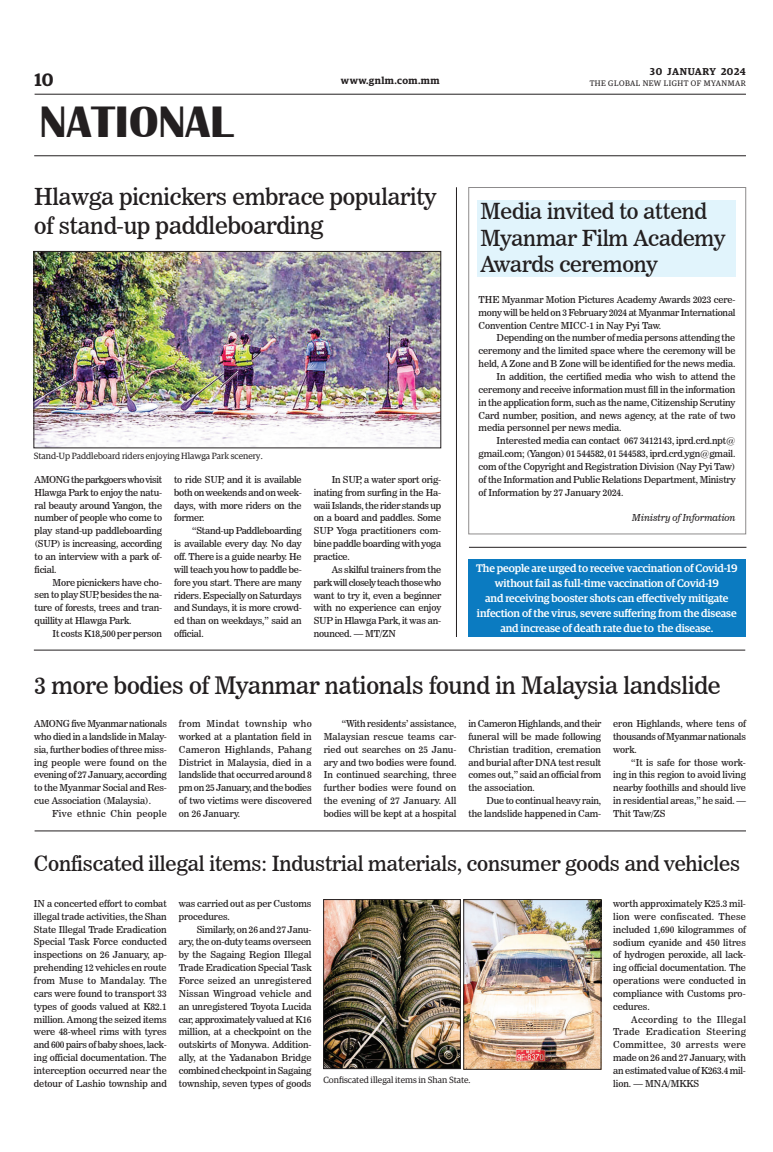
<style>
.page{position:relative;width:773px;height:1152px;background:#fff}
.page>*{position:absolute;margin:0;border:0;box-sizing:border-box;transform-origin:0 0}
.t1{font:700 45.4px "Britannic";color:#231f20}
._2_Clm_Head{font:24px "News 706 BT Roman C";letter-spacing:-.01em;color:#231f20}
._2_Clm_Head-2{font:23.3px "News 706 BT Roman C";letter-spacing:-.01em;color:#231f20}
._2_Clm_Head-3{font:22px/26.4px "News 706 BT Roman C";letter-spacing:-.01em;color:#231f20}
._2_Clm_Head-4{font:20.8px "News 706 BT Roman C";letter-spacing:-.01em;color:#231f20}
.t2{font:600 18px "Guardian Egyp";color:#231f20}
.Brief_2nd_Body{font:500 11px/15px "Guardian Egyp";letter-spacing:-.01em;color:#fff;text-align:center}
.t3{font:600 10px "Guardian Egyp";letter-spacing:.045em;color:#231f20}
._2nd_Body{font:9.5px/12.9px "News 706 BT Roman C";letter-spacing:-.01em;color:#231f20;text-align:justify}
.Normal_Para{font:9.5px/12.9px "News 706 BT Roman C";letter-spacing:-.01em;color:#231f20;text-align:justify}
._2nd_Body-2{font:9.5px "News 706 BT Italic C";letter-spacing:-.01em;color:#231f20}
._2nd_Body-3{font:9.5px "News 706 BT Roman C";letter-spacing:.03em;color:#231f20}
.t4{font:9px "Guardian Egyp";color:#231f20}
.t5{font:8px "Guardian Egyp";letter-spacing:.06em;color:#231f20}
.s1{font-size:23.3px}
</style>
<div class="page">
<hr style="left:35px;top:94px;width:711px;height:1px;background:#231f20">
<hr style="left:34px;top:156px;width:712px;height:1px;background:#231f20">
<img style="left:36px;top:253px;width:403px;height:193px">
<div style="left:34px;top:251px;width:407px;height:197px;border:1px solid #231f20"></div>
<hr style="left:34px;top:650px;width:711px;height:1px;background:#231f20">
<hr style="left:35px;top:831px;width:711px;height:1px;background:#231f20">
<hr style="left:456px;top:187px;width:1px;height:450px;background:#231f20">
<hr style="left:469px;top:547px;width:277px;height:1px;background:#231f20">
<img style="left:325px;top:901px;width:133px;height:166px">
<div style="left:323px;top:899px;width:137px;height:170px;border:1px solid #231f20"></div>
<img style="left:465px;top:901px;width:134px;height:166px">
<div style="left:463px;top:899px;width:138px;height:170px;border:1px solid #231f20"></div>
<div style="left:468px;top:560px;width:278px;height:77px;background:#0b7bc1"></div>
<div style="left:477px;top:200px;width:258px;height:77px;background:#e1f4fc"></div>
<h3 class="t2" style="left:35px;top:67px;width:21px">10</h3>
<h1 class="t1" style="left:40px;top:97px;width:195px">NATIONAL</h1>
<p class="t3" style="left:650px;top:64px;width:97px">30 JANUARY 2024</p>
<p class="t3" style="left:341px;top:73px;width:100px">www.gnlm.com.mm</p>
<p class="t5" style="left:589px;top:78px;width:158px">THE GLOBAL NEW LIGHT OF MYANMAR</p>
<p class="_2_Clm_Head-2" style="left:34px;top:183px;width:403px">Hlawga picnickers embrace popularity</p>
<p class="_2_Clm_Head" style="left:34px;top:211px;width:291px"><span class="s1">of stand-up</span> paddleboarding</p>
<p class="t4" style="left:34px;top:450px;width:230px">Stand-Up Paddleboard riders enjoying Hlawga Park scenery.</p>
<p class="Normal_Para" style="left:35px;top:473px;width:129px">AMONG the parkgoers who visit Hlawga Park to enjoy the natu&shy;ral beauty around Yangon, the number of people who come to play stand-up paddleboarding (SUP) is increasing, according to an interview with a park of&shy;ficial.</p>
<p class="_2nd_Body" style="left:35px;top:576px;width:129px;text-indent:18px">More picnickers have cho&shy;sen to play SUP, besides the na&shy;ture of forests, trees and tran&shy;quillity at Hlawga Park.</p>
<p class="_2nd_Body" style="left:53px;top:627px;width:111px">It costs K18,500 per person</p>
<p class="_2nd_Body" style="left:174px;top:473px;width:129px">to ride SUP, and it is available both on weekends and on week&shy;days, with more riders on the former.</p>
<p class="_2nd_Body" style="left:174px;top:524px;width:129px;text-indent:18px">“Stand-up Paddleboarding is available every day. No day off. There is a guide nearby. He will teach you how to paddle be&shy;fore you start. There are many riders. Especially on Saturdays and Sundays, it is more crowd&shy;ed than on weekdays,” said an official.</p>
<p class="_2nd_Body" style="left:314px;top:473px;width:129px;text-indent:18px">In SUP, a water sport orig&shy;inating from surfing in the Ha&shy;waii Islands, the rider stands up on a board and paddles. Some SUP Yoga practitioners com&shy;bine paddle boarding with yoga practice.</p>
<p class="_2nd_Body" style="left:314px;top:563px;width:129px;text-indent:18px">As skilful trainers from the park will closely teach those who want to try it, even a beginner with no experience can enjoy SUP in Hlawga Park, it was an&shy;nounced. — MT/ZN</p>
<p class="_2_Clm_Head-3" style="left:480px;top:198px;width:246px">Media invited to attend<br>Myanmar Film Academy<br>Awards ceremony</p>
<p class="Normal_Para" style="left:478px;top:293px;width:258px">THE Myanmar Motion Pictures Academy Awards 2023 cere&shy;mony will be held on 3 February 2024 at Myanmar International Convention Centre MICC-1 in Nay Pyi Taw.</p>
<p class="_2nd_Body" style="left:478px;top:332px;width:258px;text-indent:18px">Depending on the number of media persons attending the ceremony and the limited space where the ceremony will be held, A Zone and B Zone will be identified for the news media.</p>
<p class="_2nd_Body" style="left:478px;top:370px;width:258px;text-indent:18px">In addition, the certified media who wish to attend the ceremony and receive information must fill in the information in the application form, such as the name, Citizenship Scrutiny Card number, position, and news agency, at the rate of two media personnel per news media.</p>
<p class="_2nd_Body" style="left:478px;top:434px;width:258px;text-indent:18px">Interested media can contact 067 3412143, iprd.crd.npt@ gmail.com; (Yangon) 01 544582, 01 544583, iprd.crd.ygn@gmail. com of the Copyright and Registration Division (Nay Pyi Taw) of the Information and Public Relations Department, Ministry of Information by 27 January 2024.</p>
<p class="_2nd_Body-2" style="left:632px;top:512px;width:105px">Ministry of Information</p>
<p class="Brief_2nd_Body" style="left:476px;top:560px;width:263px">The people are urged to receive vaccination of Covid-19 without fail as full-time vaccination of Covid-19<br>and receiving booster shots can effectively mitigate infection of the virus, severe suffering from the disease and increase of death rate due to the disease.</p>
<p class="_2_Clm_Head" style="left:34px;top:671px;width:687px">3 more bodies of Myanmar nationals found in Malaysia landslide</p>
<p class="Normal_Para" style="left:34px;top:717px;width:134px">AMONG five Myanmar nationals who died in a landslide in Malay&shy;sia, further bodies of three miss&shy;ing people were found on the evening of 27 January, according to the Myanmar Social and Res&shy;cue Association (Malaysia).</p>
<p class="_2nd_Body-3" style="left:52px;top:808px;width:116px">Five ethnic Chin people</p>
<p class="_2nd_Body" style="left:179px;top:717px;width:134px">from Mindat township who worked at a plantation field in Cameron Highlands, Pahang District in Malaysia, died in a landslide that occurred around 8 pm on 25 January, and the bodies of two victims were discovered on 26 January.</p>
<p class="_2nd_Body" style="left:324px;top:717px;width:134px;text-indent:18px">“With residents’ assistance, Malaysian rescue teams car&shy;ried out searches on 25 Janu&shy;ary and two bodies were found.<br>In continued searching, three further bodies were found on the evening of 27 January. All bodies will be kept at a hospital</p>
<p class="_2nd_Body" style="left:468px;top:717px;width:134px">in Cameron Highlands, and their funeral will be made following Christian tradition, cremation and burial after DNA test result comes out,” said an official from the association.</p>
<p class="_2nd_Body" style="left:468px;top:794px;width:134px;text-align:right">Due to continual heavy rain,<br>the landslide happened in Cam-</p>
<p class="_2nd_Body" style="left:613px;top:717px;width:134px">eron Highlands, where tens of thousands of Myanmar nationals work.</p>
<p class="_2nd_Body" style="left:613px;top:756px;width:134px;text-indent:18px">“It is safe for those work&shy;ing in this region to avoid living nearby foothills and should live in residential areas,” he said. — Thit Taw/ZS</p>
<p class="_2_Clm_Head-4" style="left:34px;top:851px;width:707px">Confiscated illegal items: Industrial materials, consumer goods and vehicles</p>
<p class="Normal_Para" style="left:34px;top:897px;width:134px">IN a concerted effort to combat illegal trade activities, the Shan State Illegal Trade Eradication Special Task Force conducted inspections on 26 January, ap&shy;prehending 12 vehicles en route from Muse to Mandalay. The cars were found to transport 33 types of goods valued at K82.1 million. Among the seized items were 48-wheel rims with tyres and 600 pairs of baby shoes, lack&shy;ing official documentation. The interception occurred near the detour of Lashio township and</p>
<p class="Normal_Para" style="left:179px;top:897px;width:134px">was carried out as per Customs procedures.</p>
<p class="_2nd_Body" style="left:179px;top:923px;width:134px;text-indent:18px">Similarly, on 26 and 27 Janu&shy;ary, the on-duty teams overseen by the Sagaing Region Illegal Trade Eradication Special Task Force seized an unregistered Nissan Wingroad vehicle and an unregistered Toyota Lucida car, approximately valued at K16 million, at a checkpoint on the outskirts of Monywa. Addition&shy;ally, at the Yadanabon Bridge combined checkpoint in Sagaing township, seven types of goods</p>
<p class="t4" style="left:323px;top:1073px;width:148px">Confiscated illegal items in Shan State.</p>
<p class="_2nd_Body" style="left:613px;top:897px;width:134px">worth approximately K25.3 mil&shy;lion were confiscated. These included 1,690 kilogrammes of sodium cyanide and 450 litres of hydrogen peroxide, all lack&shy;ing official documentation. The operations were conducted in compliance with Customs pro&shy;cedures.</p>
<p class="_2nd_Body" style="left:613px;top:1013px;width:134px;text-indent:18px">According to the Illegal Trade Eradication Steering Committee, 30 arrests were made on 26 and 27 January, with an estimated value of K263.4 mil&shy;lion. — MNA/MKKS</p>
</div>
